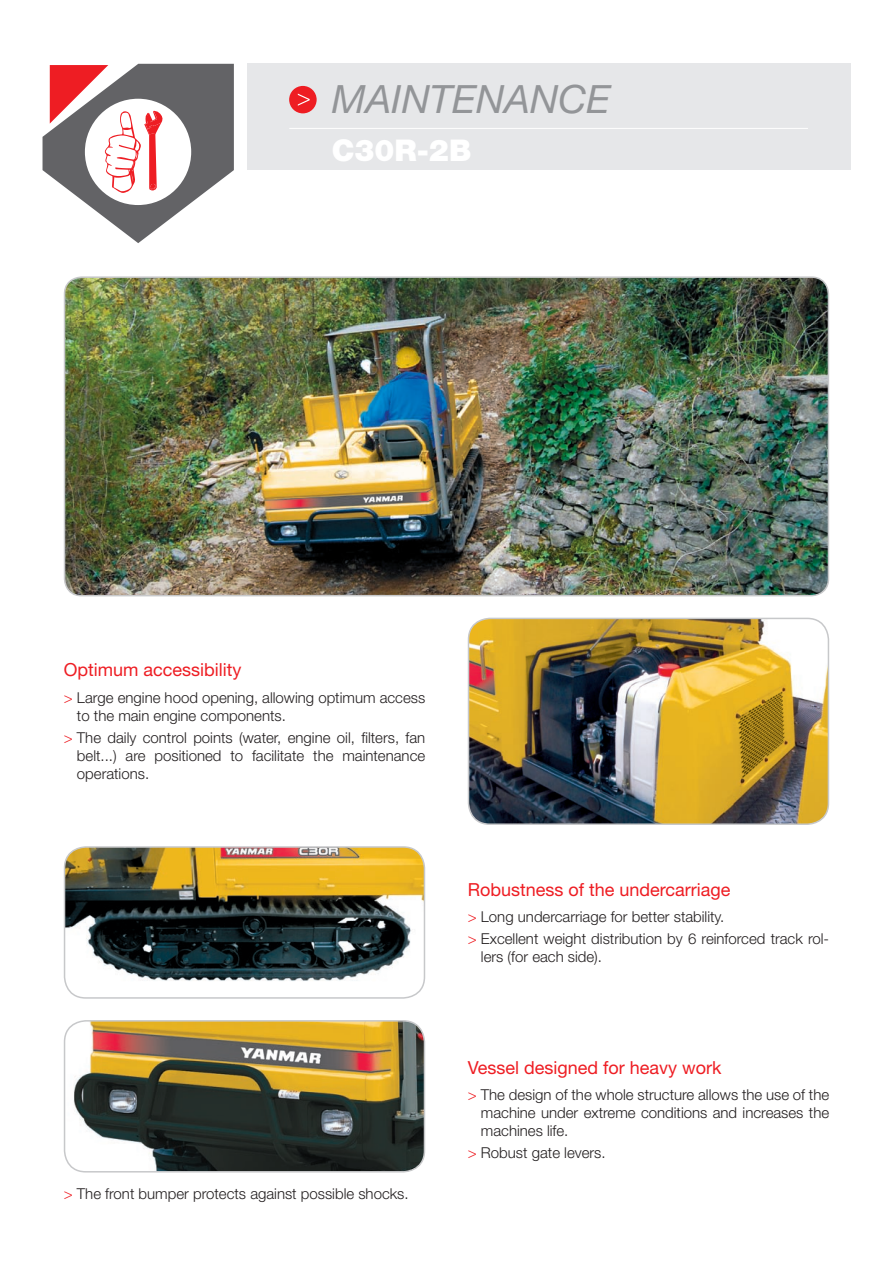
<style>
.page{position:relative;width:893px;height:1263px;background:#fff}
.page>*{position:absolute;margin:0;border:0;box-sizing:border-box;transform-origin:0 0}
.t1{font:italic 39px "Helvetica Neue LT Std";color:#939598}
.t2{font:900 30px "Helvetica Neue LT Std";color:#fff}
.t3{font:18px "Helvetica Neue LT Std";color:#ee1d23}
.t4{font:300 15px/18px "Helvetica Neue LT Std";color:#231f20}
.s1{color:#ee1d23}
</style>
<div class="page">
<div style="left:247px;top:64px;width:603px;height:106px;background:#e6e7e9"></div>
<svg style="left:43px;top:64px;width:191px;height:179px"></svg>
<div style="left:289px;top:86px;width:28px;height:27px;background:#ee1d23;border-radius:50%"></div>
<svg style="left:298px;top:94px;width:12px;height:12px"></svg>
<img style="left:63px;top:276px;width:767px;height:320px">
<img style="left:467px;top:617px;width:363px;height:207px">
<img style="left:63px;top:846px;width:363px;height:152px">
<svg style="left:63px;top:1020px;width:363px;height:152px;background:#786d4e"></svg>
<hr style="left:289px;top:128px;width:519px;height:1px;background:#fff">
<h1 class="t1" style="left:332px;top:76px;width:280px">MAINTENANCE</h1>
<h2 class="t2" style="left:332px;top:132px;width:141px">C30R-2B</h2>
<p class="t3" style="left:64px;top:659px;width:179px">Optimum accessibility</p>
<p class="t4" style="left:77px;top:688px;width:350px;text-indent:-13px"><span class="s1">&gt;</span> Large engine hood opening, allowing optimum access to the main engine components.</p>
<p class="t4" style="left:77px;top:728px;width:350px;text-align:justify;text-indent:-13px"><span class="s1">&gt;</span> The daily control points (water, engine oil, filters, fan belt...) are positioned to facilitate the maintenance operations.</p>
<p class="t4" style="left:64px;top:1184px;width:346px"><span class="s1">&gt;</span> The front bumper protects against possible shocks.</p>
<p class="t3" style="left:468px;top:878px;width:264px">Robustness of the undercarriage</p>
<p class="t4" style="left:468px;top:905px;width:363px;line-height:22.2px"><span class="s1">&gt;</span> Long undercarriage for better stability.<br><span class="s1">&gt;</span> Excellent weight distribution by 6 reinforced track rol-</p>
<p class="t4" style="left:481px;top:948px;width:123px">lers (for each side).</p>
<p class="t3" style="left:468px;top:1056px;width:255px">Vessel designed for heavy work</p>
<p class="t4" style="left:481px;top:1085px;width:350px;text-align:justify;text-indent:-13px"><span class="s1">&gt;</span> The design of the whole structure allows the use of the machine under extreme conditions and increases the machines life.</p>
<p class="t4" style="left:468px;top:1144px;width:139px"><span class="s1">&gt;</span> Robust gate levers.</p>
</div>
